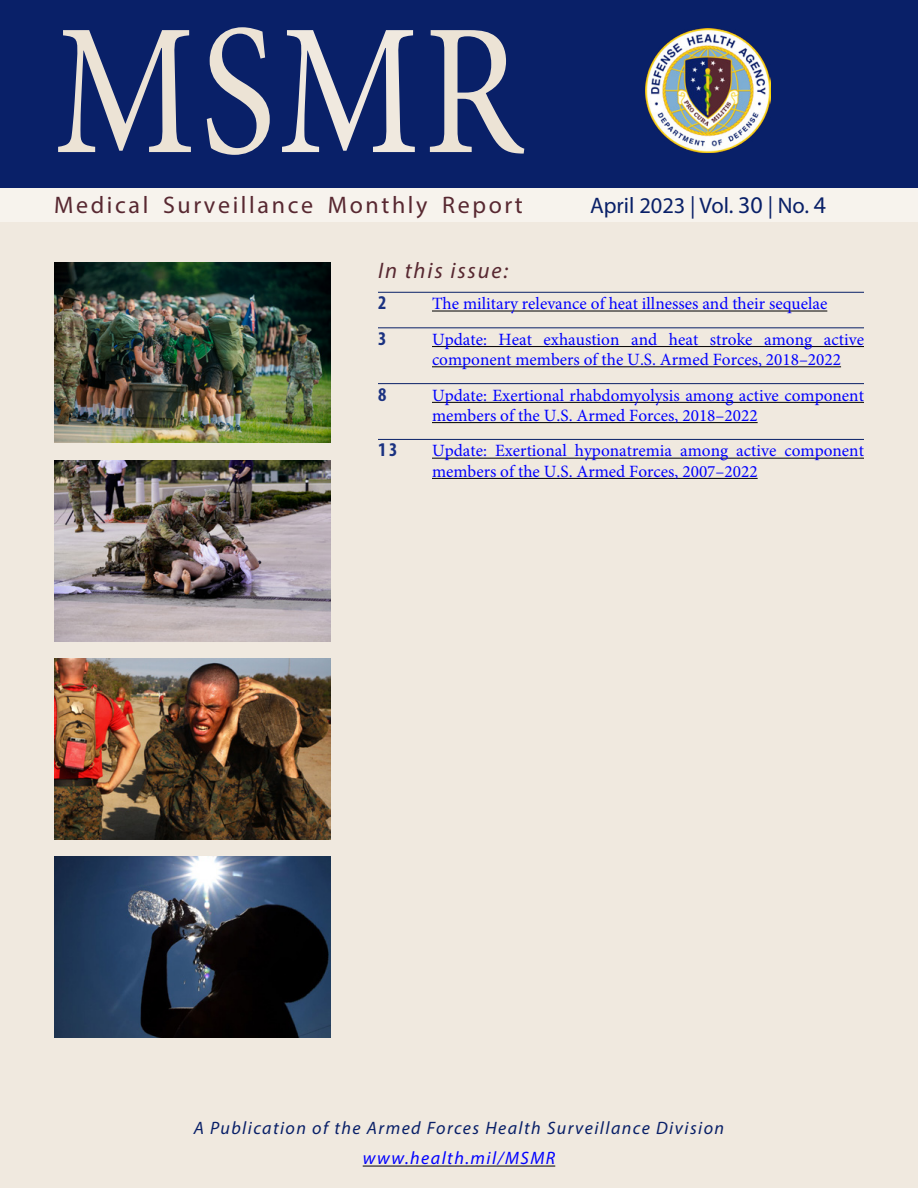
<style>
.page{position:relative;width:918px;height:1188px;background:#f0e9df}
.page>*{position:absolute;margin:0;border:0;box-sizing:border-box;transform-origin:0 0}
.t1{font:187.65px "Minion Pro";color:#ece3d5;scale:.85 1}
.Body{font:24px "Myriad Pro";letter-spacing:.11em;color:#582831}
.Body-2{font:22.5px "Myriad Pro";color:#092068}
.t2{font:italic 22.5px "Myriad Pro";letter-spacing:.08em;color:#582831}
.TOC_Subject_2022{font:700 condensed 19.5px "Myriad Pro";color:#1b3281}
.Body-3{font:italic 18px "Myriad Pro";letter-spacing:.08em;color:#092068}
.Body-4{font:italic 18px "Myriad Pro";letter-spacing:.08em;color:#00f}
.TOC_Subject_2022-2{font:17.25px/20.2px "Minion Pro";color:#00f}
.s1{color:#f0e9df}
.s2{font-size:24px}
</style>
<div class="page">
<div style="left:0;top:0;width:918px;height:189px;background:#092068"></div>
<img style="left:646px;top:29px;width:124px;height:124px">
<div style="left:0;top:189px;width:918px;height:33px;background:#f7f3ed"></div>
<img style="left:54px;top:659px;width:277px;height:180px">
<img style="left:54px;top:857px;width:277px;height:180px">
<img style="left:54px;top:262px;width:277px;height:181px">
<img style="left:54px;top:461px;width:277px;height:180px">
<hr style="left:378px;top:292px;width:486px;height:1px;background:#092068">
<hr style="left:432px;top:311px;width:395px;height:1px;background:#000">
<hr style="left:378px;top:327px;width:486px;height:1px;background:#092068">
<hr style="left:432px;top:346px;width:432px;height:1px;background:#000">
<hr style="left:432px;top:366px;width:409px;height:1px;background:#000">
<hr style="left:378px;top:383px;width:486px;height:1px;background:#092068">
<hr style="left:432px;top:402px;width:432px;height:1px;background:#000">
<hr style="left:432px;top:422px;width:326px;height:1px;background:#000">
<hr style="left:378px;top:439px;width:486px;height:1px;background:#092068">
<hr style="left:432px;top:458px;width:432px;height:1px;background:#000">
<hr style="left:432px;top:478px;width:326px;height:1px;background:#000">
<hr style="left:363px;top:1166px;width:192px;height:1px;background:#000">
<h1 class="t1" style="left:54px;top:-34px;width:553px">MS<span class="s1">M</span>R</h1>
<p class="Body" style="left:54px;top:190px;width:470px">Medical Surveillance Monthly Report</p>
<p class="Body-2" style="left:590px;top:192px;width:238px">April 2023 | Vol. <span class="s2">30</span> | No. <span class="s2">4</span></p>
<h3 class="t2" style="left:378px;top:256px;width:132px">In this issue:</h3>
<p class="TOC_Subject_2022" style="left:378px;top:291px;width:10px">2</p>
<p class="TOC_Subject_2022-2" style="left:432px;top:294px;width:397px">The military relevance of heat illnesses and their sequelae</p>
<p class="TOC_Subject_2022" style="left:378px;top:326px;width:10px">3</p>
<p class="TOC_Subject_2022-2" style="left:432px;top:329px;width:434px">Update: Heat exhaustion and heat stroke among active component members of the U.S. Armed Forces, 2018–2022</p>
<p class="TOC_Subject_2022" style="left:378px;top:382px;width:10px">8</p>
<p class="TOC_Subject_2022-2" style="left:432px;top:385px;width:434px">Update: Exertional rhabdomyolysis among active component members of the U.S. Armed Forces, 2018–2022</p>
<p class="TOC_Subject_2022" style="left:378px;top:438px;width:21px">13</p>
<p class="TOC_Subject_2022-2" style="left:432px;top:441px;width:434px">Update: Exertional hyponatremia among active component members of the U.S. Armed Forces, 2007–2022</p>
<p class="Body-3" style="left:194px;top:1117px;width:532px">A Publication of the Armed Forces Health Surveillance Division</p>
<p class="Body-4" style="left:363px;top:1147px;width:194px">www.health.mil/MSMR</p>
</div>
